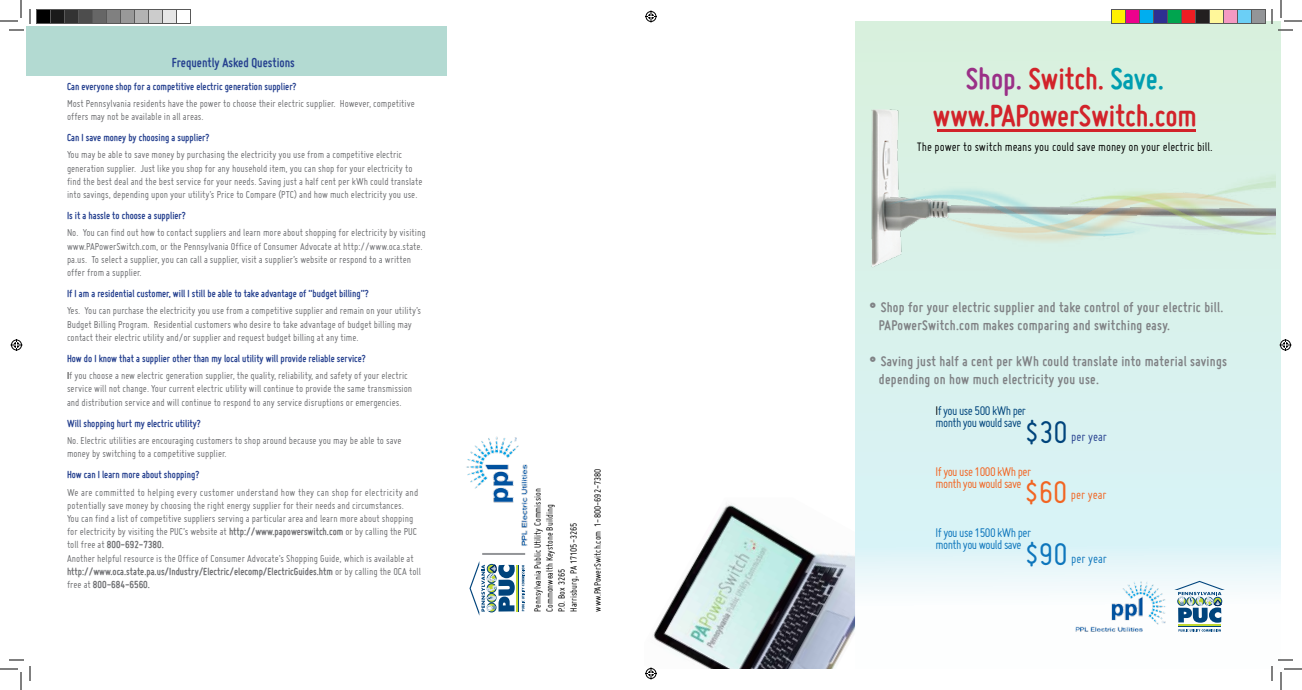
<style>
.page{position:relative;width:1302px;height:690px;background:#fff}
.page>*{position:absolute;margin:0;border:0;box-sizing:border-box;transform-origin:0 0}
.t1{font:34.3px "Miso";color:#00447c}
.t2{font:34.3px "Miso";color:#f26522}
.t3{font:34.3px "Miso";color:#0e76bc}
.t4{font:700 32.5px/36.7px "Miso";color:#d2232a;text-align:center}
.t5{font:700 15px/18px "Miso";letter-spacing:.02em;color:#808285}
.t6{font:700 14px "Miso";color:#25408f}
.t7{font:13.7px/11.9px "Miso";letter-spacing:-.04em;color:#f26522}
.t8{font:13.7px/11.9px "Miso";letter-spacing:-.04em;color:#0e76bc}
.t9{font:13.7px/11.9px "Miso";letter-spacing:-.04em;color:#00447c}
.t10{font:13.7px "Miso";color:#25408f}
.t11{font:13.3px "Miso";color:#000}
.t12{font:11px/13.2px "Miso";color:#6d6e71}
.t13{font:700 11px "Miso";color:#25408f}
.t14{font:10px/12px "Miso";color:#000}
.s1{font-weight:700;color:#25408f}
.s2{color:#000}
.s3{font-weight:700}
.s4{color:#9a3087}
.s5{color:#009eb0}
.s6{font-size:24px}
</style>
<div class="page">
<div style="left:26px;top:26px;width:421px;height:50px;background:#b3dad2"></div>
<svg style="left:855px;top:21px;width:426px;height:611px;background:#dcf2ee"></svg>
<img style="left:867px;top:104px;width:409px;height:169px">
<img style="left:881px;top:155px;width:395px;height:99px">
<hr style="left:1178px;top:625px;width:43px;height:1px;background:#00447c">
<hr style="left:1178px;top:624px;width:43px;height:1px;background:#c1d82f">
<svg style="left:1179px;top:629px;width:42px;height:3px"></svg>
<svg style="left:1174px;top:581px;width:51px;height:42px"></svg>
<img style="left:650px;top:503px;width:205px;height:166px">
<img style="left:1072px;top:577px;width:96px;height:55px">
<hr style="left:937px;top:129px;width:259px;height:2px;background:#d2232a">
<hr style="left:518px;top:565px;width:1px;height:46px;background:#00447c">
<hr style="left:516px;top:565px;width:2px;height:46px;background:#c1d82f">
<svg style="left:522px;top:565px;width:2px;height:46px"></svg>
<svg style="left:469px;top:561px;width:46px;height:55px"></svg>
<img style="left:466px;top:436px;width:62px;height:110px">
<hr style="left:482px;top:553px;width:43px;height:2px;background:#939598">
<svg style="left:0;top:0;width:31px;height:31px"></svg>
<svg style="left:0;top:659px;width:31px;height:31px"></svg>
<svg style="left:1271px;top:0;width:31px;height:31px"></svg>
<svg style="left:1271px;top:659px;width:31px;height:31px"></svg>
<svg style="left:645px;top:10px;width:12px;height:12px"></svg>
<svg style="left:645px;top:668px;width:12px;height:12px"></svg>
<svg style="left:10px;top:339px;width:12px;height:12px"></svg>
<svg style="left:1280px;top:339px;width:12px;height:12px"></svg>
<div style="left:36px;top:10px;width:14px;height:14px;background:#000"></div>
<div style="left:36px;top:9px;width:15px;height:15px;border:1px solid #595959"></div>
<div style="left:50px;top:10px;width:14px;height:14px;background:#1a1a1a"></div>
<div style="left:50px;top:9px;width:15px;height:15px;border:1px solid #595959"></div>
<div style="left:64px;top:10px;width:14px;height:14px;background:#333"></div>
<div style="left:64px;top:9px;width:15px;height:15px;border:1px solid #595959"></div>
<div style="left:78px;top:10px;width:14px;height:14px;background:#4d4d4d"></div>
<div style="left:78px;top:9px;width:15px;height:15px;border:1px solid #595959"></div>
<div style="left:92px;top:10px;width:14px;height:14px;background:#666"></div>
<div style="left:92px;top:9px;width:15px;height:15px;border:1px solid #595959"></div>
<div style="left:106px;top:10px;width:14px;height:14px;background:#808080"></div>
<div style="left:106px;top:9px;width:15px;height:15px;border:1px solid #595959"></div>
<div style="left:120px;top:10px;width:14px;height:14px;background:#999"></div>
<div style="left:120px;top:9px;width:15px;height:15px;border:1px solid #595959"></div>
<div style="left:134px;top:10px;width:14px;height:14px;background:#b3b3b3"></div>
<div style="left:134px;top:9px;width:15px;height:15px;border:1px solid #595959"></div>
<div style="left:148px;top:10px;width:14px;height:14px;background:#ccc"></div>
<div style="left:148px;top:9px;width:15px;height:15px;border:1px solid #595959"></div>
<div style="left:162px;top:10px;width:14px;height:14px;background:#e6e6e6"></div>
<div style="left:162px;top:9px;width:15px;height:15px;border:1px solid #595959"></div>
<div style="left:176px;top:9px;width:15px;height:15px;border:1px solid #595959"></div>
<div style="left:1112px;top:10px;width:14px;height:14px;background:#fff101"></div>
<div style="left:1111px;top:9px;width:15px;height:15px;border:1px solid #595959"></div>
<div style="left:1126px;top:10px;width:14px;height:14px;background:#ed028c"></div>
<div style="left:1125px;top:9px;width:15px;height:15px;border:1px solid #595959"></div>
<div style="left:1140px;top:10px;width:14px;height:14px;background:#00aeef"></div>
<div style="left:1139px;top:9px;width:15px;height:15px;border:1px solid #595959"></div>
<div style="left:1154px;top:10px;width:14px;height:14px;background:#2e3092"></div>
<div style="left:1153px;top:9px;width:15px;height:15px;border:1px solid #595959"></div>
<div style="left:1168px;top:10px;width:14px;height:14px;background:#00a54f"></div>
<div style="left:1167px;top:9px;width:15px;height:15px;border:1px solid #595959"></div>
<div style="left:1182px;top:10px;width:14px;height:14px;background:#ee1d23"></div>
<div style="left:1181px;top:9px;width:15px;height:15px;border:1px solid #595959"></div>
<div style="left:1196px;top:10px;width:14px;height:14px;background:#231f20"></div>
<div style="left:1195px;top:9px;width:15px;height:15px;border:1px solid #595959"></div>
<div style="left:1210px;top:10px;width:14px;height:14px;background:#fff79a"></div>
<div style="left:1209px;top:9px;width:15px;height:15px;border:1px solid #595959"></div>
<div style="left:1224px;top:10px;width:14px;height:14px;background:#f499c2"></div>
<div style="left:1223px;top:9px;width:15px;height:15px;border:1px solid #595959"></div>
<div style="left:1238px;top:10px;width:14px;height:14px;background:#6bcff6"></div>
<div style="left:1237px;top:9px;width:15px;height:15px;border:1px solid #595959"></div>
<div style="left:1252px;top:10px;width:14px;height:14px;background:#939598"></div>
<div style="left:1251px;top:9px;width:15px;height:15px;border:1px solid #595959"></div>
<p class="t6" style="left:172px;top:55px;width:125px">Frequently Asked Questions</p>
<p class="t13" style="left:67px;top:80px;width:231px">Can everyone shop for a competitive electric generation supplier?</p>
<p class="t12" style="left:67px;top:97px;width:349px">Most Pennsylvania residents have the power to choose their electric supplier. However, competitive offers may not be available in all areas.</p>
<p class="t13" style="left:67px;top:131px;width:144px">Can I save money by choosing a supplier?</p>
<p class="t12" style="left:67px;top:148px;width:357px">You may be able to save money by purchasing the electricity you use from a competitive electric generation supplier. Just like you shop for any household item, you can shop for your electricity to find the best deal and the best service for your needs. Saving just a half cent per kWh could translate into savings, depending upon your utility’s Price to Compare (PTC) and how much electricity you use.</p>
<p class="t13" style="left:67px;top:209px;width:120px">Is it a hassle to choose a supplier?</p>
<p class="t12" style="left:67px;top:226px;width:360px">No. You can find out how to contact suppliers and learn more about shopping for electricity by visiting www.PAPowerSwitch.com, or the Pennsylvania Office of Consumer Advocate at http://www.oca.state. pa.us. To select a supplier, you can call a supplier, visit a supplier’s website or respond to a written offer from a supplier.</p>
<p class="t13" style="left:67px;top:287px;width:303px">If I am a residential customer, will I still be able to take advantage of “budget billing”?</p>
<p class="t12" style="left:67px;top:304px;width:356px">Yes. You can purchase the electricity you use from a competitive supplier and remain on your utility’s<br>Budget Billing Program. Residential customers who desire to take advantage of budget billing may contact their electric utility and/or supplier and request budget billing at any time.</p>
<p class="t12" style="left:67px;top:350px;width:342px;line-height:17.2px"><span class="s1">How do I know that a supplier other than my local utility will provide reliable service?<br></span><span class="s2">I</span>f you choose a new electric generation supplier, the quality, reliability, and safety of your electric</p>
<p class="t12" style="left:67px;top:382px;width:347px">service will not change. Your current electric utility will continue to provide the same transmission and distribution service and will continue to respond to any service disruptions or emergencies.</p>
<p class="t13" style="left:67px;top:417px;width:135px">Will shopping hurt my electric utility?</p>
<p class="t12" style="left:67px;top:434px;width:336px">No. Electric utilities are encouraging customers to shop around because you may be able to save money by switching to a competitive supplier.</p>
<p class="t13" style="left:67px;top:469px;width:134px">How can I learn more about shopping?</p>
<p class="t12" style="left:67px;top:485px;width:355px">We are committed to helping every customer understand how they can shop for electricity and potentially save money by choosing the right energy supplier for their needs and circumstances.<br>You can find a list of competitive suppliers serving a particular area and learn more about shopping for electricity by visiting the PUC’s website at <span class="s3">http://www.papowerswitch.com</span> or by calling the PUC toll free at <span class="s3">800-692-7380.<br></span>Another helpful resource is the Office of Consumer Advocate’s Shopping Guide, which is available at <span class="s3">http://www.oca.state.pa.us/Industry/Electric/elecomp/ElectricGuides.htm</span> or by calling the OCA toll free at <span class="s3">800-684-6560.</span></p>
<p class="t14" style="left:531px;top:612px;width:125px;rotate:-90deg">Pennsylvania Public Utility Commission<br>Commonwealth Keystone Building<br>P.O. Box 3265<br>Harrisburg, PA 17105-3265</p>
<p class="t14" style="left:591px;top:612px;width:145px;rotate:-90deg">www.PAPowerSwitch.com 1-800-692-7380</p>
<h2 class="t4" style="left:933px;top:60px;width:266px"><span class="s4">Shop.</span> Switch. <span class="s5">Save. </span>www.PAPowerSwitch.com</h2>
<p class="t11" style="left:917px;top:139px;width:297px">The power to switch means you could save money on your electric bill.</p>
<h3 class="t5" style="left:879px;top:298px;width:346px;text-indent:-9px"><span class="s6">•</span> Shop for your electric supplier and take control of your electric bill.<br>PAPowerSwitch.com makes comparing and switching easy.</h3>
<h3 class="t5" style="left:879px;top:352px;width:350px;text-indent:-9px"><span class="s6">•</span> Saving just half a cent per kWh could translate into material savings depending on how much electricity you use.</h3>
<p class="t9" style="left:936px;top:405px;width:92px"><span class="s2">I</span>f you use 500 kWh per month you would save</p>
<p class="t7" style="left:936px;top:465px;width:97px">If you use 1000 kWh per month you would save</p>
<p class="t8" style="left:936px;top:526px;width:97px">If you use 1500 kWh per month you would save</p>
<h1 class="t1" style="left:1025px;top:413px;width:44px">$30</h1>
<h1 class="t2" style="left:1025px;top:473px;width:44px">$60</h1>
<h1 class="t3" style="left:1025px;top:535px;width:44px">$90</h1>
<p class="t10" style="left:1071px;top:429px;width:37px">per year</p>
<p class="t7" style="left:1071px;top:489px;width:37px">per year</p>
<p class="t8" style="left:1071px;top:553px;width:37px">per year</p>
</div>
